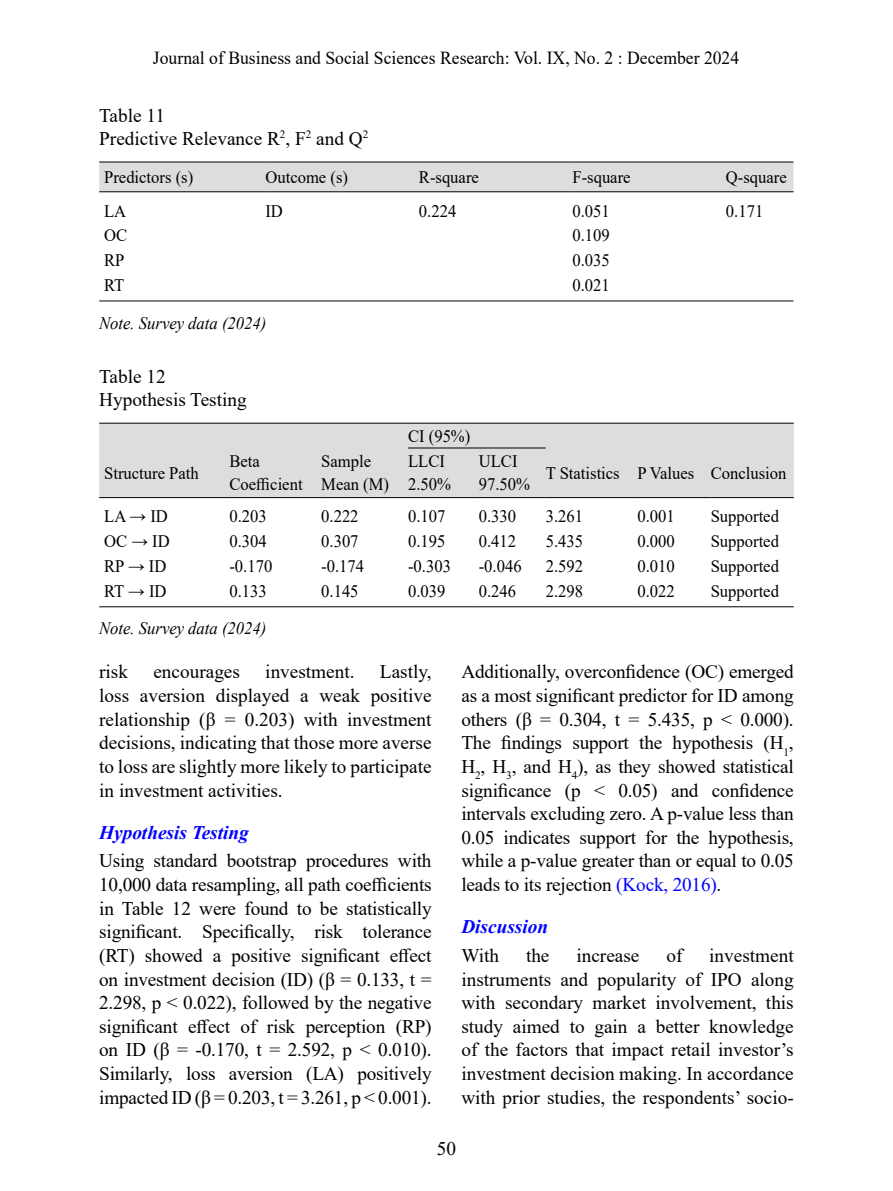
<style>
.page{position:relative;width:893px;height:1191px;background:#fff}
.page>*{position:absolute;margin:0;border:0;box-sizing:border-box;transform-origin:0 0}
.t1{font:19.25px/23.6px "Times New Roman";color:#000;text-align:justify}
.t2{font:italic 700 19.25px "Times New Roman";color:#00f}
.t3{font:18.38px "Times New Roman";color:#000;scale:.96 1}
.t4{font:17.5px/22.8px "Times New Roman";color:#000;scale:.95 1}
.t5{font:italic 17.5px "Times New Roman";color:#000;scale:.95 1}
.s1{color:#00f}
</style>
<div class="page">
<div style="left:99px;top:163px;width:694px;height:28px;background:#dcddde"></div>
<hr style="left:99px;top:300px;width:166px;height:1px;background:#000">
<hr style="left:265px;top:300px;width:154px;height:1px;background:#000">
<hr style="left:419px;top:300px;width:153px;height:1px;background:#000">
<hr style="left:572px;top:300px;width:154px;height:1px;background:#000">
<hr style="left:726px;top:300px;width:67px;height:1px;background:#000">
<hr style="left:99px;top:162px;width:166px;height:1px;background:#000">
<hr style="left:265px;top:162px;width:154px;height:1px;background:#000">
<hr style="left:419px;top:162px;width:153px;height:1px;background:#000">
<hr style="left:572px;top:162px;width:154px;height:1px;background:#000">
<hr style="left:726px;top:162px;width:67px;height:1px;background:#000">
<hr style="left:99px;top:191px;width:166px;height:1px;background:#000">
<hr style="left:265px;top:191px;width:154px;height:1px;background:#000">
<hr style="left:419px;top:191px;width:153px;height:1px;background:#000">
<hr style="left:572px;top:191px;width:154px;height:1px;background:#000">
<hr style="left:726px;top:191px;width:67px;height:1px;background:#000">
<div style="left:99px;top:424px;width:695px;height:73px;background:#dcddde"></div>
<hr style="left:99px;top:497px;width:130px;height:1px;background:#000">
<hr style="left:229px;top:497px;width:92px;height:1px;background:#000">
<hr style="left:321px;top:497px;width:87px;height:1px;background:#000">
<hr style="left:408px;top:497px;width:71px;height:1px;background:#000">
<hr style="left:479px;top:497px;width:53px;height:1px;background:#000">
<svg style="left:532px;top:497px;width:14px;height:1px"></svg>
<hr style="left:546px;top:497px;width:91px;height:1px;background:#000">
<hr style="left:637px;top:497px;width:74px;height:1px;background:#000">
<hr style="left:711px;top:497px;width:83px;height:1px;background:#000">
<hr style="left:99px;top:606px;width:130px;height:1px;background:#000">
<hr style="left:229px;top:606px;width:92px;height:1px;background:#000">
<hr style="left:321px;top:606px;width:87px;height:1px;background:#000">
<hr style="left:408px;top:606px;width:71px;height:1px;background:#000">
<hr style="left:479px;top:606px;width:53px;height:1px;background:#000">
<svg style="left:532px;top:606px;width:14px;height:1px"></svg>
<hr style="left:546px;top:606px;width:91px;height:1px;background:#000">
<hr style="left:637px;top:606px;width:74px;height:1px;background:#000">
<hr style="left:711px;top:606px;width:83px;height:1px;background:#000">
<hr style="left:99px;top:423px;width:130px;height:1px;background:#000">
<hr style="left:229px;top:423px;width:92px;height:1px;background:#000">
<hr style="left:321px;top:423px;width:87px;height:1px;background:#000">
<hr style="left:408px;top:423px;width:71px;height:1px;background:#000">
<hr style="left:479px;top:423px;width:53px;height:1px;background:#000">
<svg style="left:532px;top:423px;width:14px;height:1px"></svg>
<hr style="left:546px;top:423px;width:91px;height:1px;background:#000">
<hr style="left:637px;top:423px;width:74px;height:1px;background:#000">
<hr style="left:711px;top:423px;width:83px;height:1px;background:#000">
<hr style="left:408px;top:447px;width:71px;height:1px;background:#000">
<hr style="left:479px;top:447px;width:53px;height:1px;background:#000">
<svg style="left:532px;top:447px;width:14px;height:1px"></svg>
<p class="t3" style="left:153px;top:45px;width:612px">Journal of Business and Social Sciences Research: Vol. IX, No. 2 : December 2024</p>
<p class="t1" style="left:99px;top:103px;width:271px;line-height:22.8px">Table 11<br>Predictive Relevance R<sup>2</sup>, F<sup>2</sup> and Q<sup>2</sup></p>
<p class="t4" style="left:104px;top:165px;width:95px">Predictors (s)</p>
<p class="t4" style="left:265px;top:165px;width:88px">Outcome (s)</p>
<p class="t4" style="left:419px;top:165px;width:65px">R-square</p>
<p class="t4" style="left:572px;top:165px;width:63px">F-square</p>
<p class="t4" style="left:726px;top:165px;width:66px">Q-square</p>
<p class="t4" style="left:104px;top:199px;width:25px">LA</p>
<p class="t4" style="left:265px;top:199px;width:20px">ID</p>
<p class="t4" style="left:419px;top:199px;width:41px">0.224</p>
<p class="t4" style="left:572px;top:199px;width:41px">0.051</p>
<p class="t4" style="left:726px;top:199px;width:41px">0.171</p>
<p class="t4" style="left:104px;top:224px;width:26px">OC</p>
<p class="t4" style="left:572px;top:224px;width:41px">0.109</p>
<p class="t4" style="left:104px;top:248px;width:23px">RP</p>
<p class="t4" style="left:572px;top:248px;width:41px">0.035</p>
<p class="t4" style="left:104px;top:273px;width:23px">RT</p>
<p class="t4" style="left:572px;top:273px;width:41px">0.021</p>
<p class="t5" style="left:99px;top:310px;width:177px">Note. Survey data (2024)</p>
<p class="t1" style="left:99px;top:364px;width:149px;line-height:22.8px">Table 12<br>Hypothesis Testing</p>
<p class="t4" style="left:408px;top:424px;width:67px">CI (95%)</p>
<p class="t4" style="left:104px;top:461px;width:101px">Structure Path</p>
<p class="t4" style="left:229px;top:449px;width:79px">Beta<br>Coefficient</p>
<p class="t4" style="left:321px;top:449px;width:73px">Sample<br>Mean (M)</p>
<p class="t4" style="left:408px;top:450px;width:47px">LLCI<br>2.50%</p>
<p class="t4" style="left:479px;top:450px;width:55px">ULCI<br>97.50%</p>
<p class="t4" style="left:546px;top:461px;width:255px">T Statistics P Values Conclusion</p>
<p class="t4" style="left:104px;top:504px;width:69px">LA → ID</p>
<p class="t4" style="left:229px;top:504px;width:41px">0.203</p>
<p class="t4" style="left:321px;top:504px;width:41px">0.222</p>
<p class="t4" style="left:408px;top:504px;width:41px">0.107</p>
<p class="t4" style="left:479px;top:504px;width:41px">0.330</p>
<p class="t4" style="left:546px;top:504px;width:41px">3.261</p>
<p class="t4" style="left:637px;top:504px;width:41px">0.001</p>
<p class="t4" style="left:711px;top:504px;width:73px">Supported</p>
<p class="t4" style="left:104px;top:529px;width:71px">OC → ID</p>
<p class="t4" style="left:229px;top:529px;width:41px">0.304</p>
<p class="t4" style="left:321px;top:529px;width:41px">0.307</p>
<p class="t4" style="left:408px;top:529px;width:41px">0.195</p>
<p class="t4" style="left:479px;top:529px;width:41px">0.412</p>
<p class="t4" style="left:546px;top:529px;width:41px">5.435</p>
<p class="t4" style="left:637px;top:529px;width:41px">0.000</p>
<p class="t4" style="left:711px;top:529px;width:73px">Supported</p>
<p class="t4" style="left:104px;top:554px;width:67px">RP → ID</p>
<p class="t4" style="left:229px;top:554px;width:47px">-0.170</p>
<p class="t4" style="left:321px;top:554px;width:47px">-0.174</p>
<p class="t4" style="left:408px;top:554px;width:47px">-0.303</p>
<p class="t4" style="left:479px;top:554px;width:47px">-0.046</p>
<p class="t4" style="left:546px;top:554px;width:41px">2.592</p>
<p class="t4" style="left:637px;top:554px;width:41px">0.010</p>
<p class="t4" style="left:711px;top:554px;width:73px">Supported</p>
<p class="t4" style="left:104px;top:579px;width:67px">RT → ID</p>
<p class="t4" style="left:229px;top:579px;width:41px">0.133</p>
<p class="t4" style="left:321px;top:579px;width:41px">0.145</p>
<p class="t4" style="left:408px;top:579px;width:41px">0.039</p>
<p class="t4" style="left:479px;top:579px;width:41px">0.246</p>
<p class="t4" style="left:546px;top:579px;width:41px">2.298</p>
<p class="t4" style="left:637px;top:579px;width:41px">0.022</p>
<p class="t4" style="left:711px;top:579px;width:73px">Supported</p>
<p class="t5" style="left:99px;top:616px;width:177px">Note. Survey data (2024)</p>
<p class="t1" style="left:99px;top:659px;width:334px;text-indent:281px">Lastly, loss aversion displayed a weak positive relationship (β = 0.203) with investment decisions, indicating that those more averse to loss are slightly more likely to participate in investment activities.</p>
<p class="t2" style="left:99px;top:818px;width:151px">Hypothesis Testing</p>
<p class="t1" style="left:99px;top:848px;width:334px">Using standard bootstrap procedures with 10,000 data resampling, all path coefficients in Table 12 were found to be statistically significant. Specifically, risk tolerance (RT) showed a positive significant effect on investment decision (ID) (β = 0.133, t = 2.298, p &lt; 0.022), followed by the negative significant effect of risk perception (RP) on ID (β = -0.170, t = 2.592, p &lt; 0.010).<br>Similarly, loss aversion (LA) positively impacted ID (β = 0.203, t = 3.261, p &lt; 0.001).</p>
<p class="t1" style="left:99px;top:659px;width:30px">risk</p>
<p class="t1" style="left:153px;top:659px;width:88px">encourages</p>
<p class="t1" style="left:265px;top:659px;width:91px">investment.</p>
<p class="t1" style="left:461px;top:659px;width:334px">Additionally, overconfidence (OC) emerged as a most significant predictor for ID among others (β = 0.304, t = 5.435, p &lt; 0.000).<br>The findings support the hypothesis (H<sub>1</sub>, H<sub>2</sub>, H<sub>3</sub>, and H<sub>4</sub>), as they showed statistical significance (p &lt; 0.05) and confidence intervals excluding zero. A p-value less than 0.05 indicates support for the hypothesis, while a p-value greater than or equal to 0.05 leads to its rejection <span class="s1">(Kock, 2016)</span>.</p>
<p class="t2" style="left:461px;top:913px;width:88px">Discussion</p>
<p class="t1" style="left:461px;top:943px;width:39px">With</p>
<p class="t1" style="left:526px;top:943px;width:25px">the</p>
<p class="t1" style="left:576px;top:943px;width:65px">increase</p>
<p class="t1" style="left:666px;top:943px;width:18px">of</p>
<p class="t1" style="left:461px;top:943px;width:334px;text-indent:248px">investment instruments and popularity of IPO along with secondary market involvement, this study aimed to gain a better knowledge of the factors that impact retail investor’s investment decision making. In accordance with prior studies, the respondents’ socio-</p>
<p class="t1" style="left:437px;top:1136px;width:21px">50</p>
</div>
